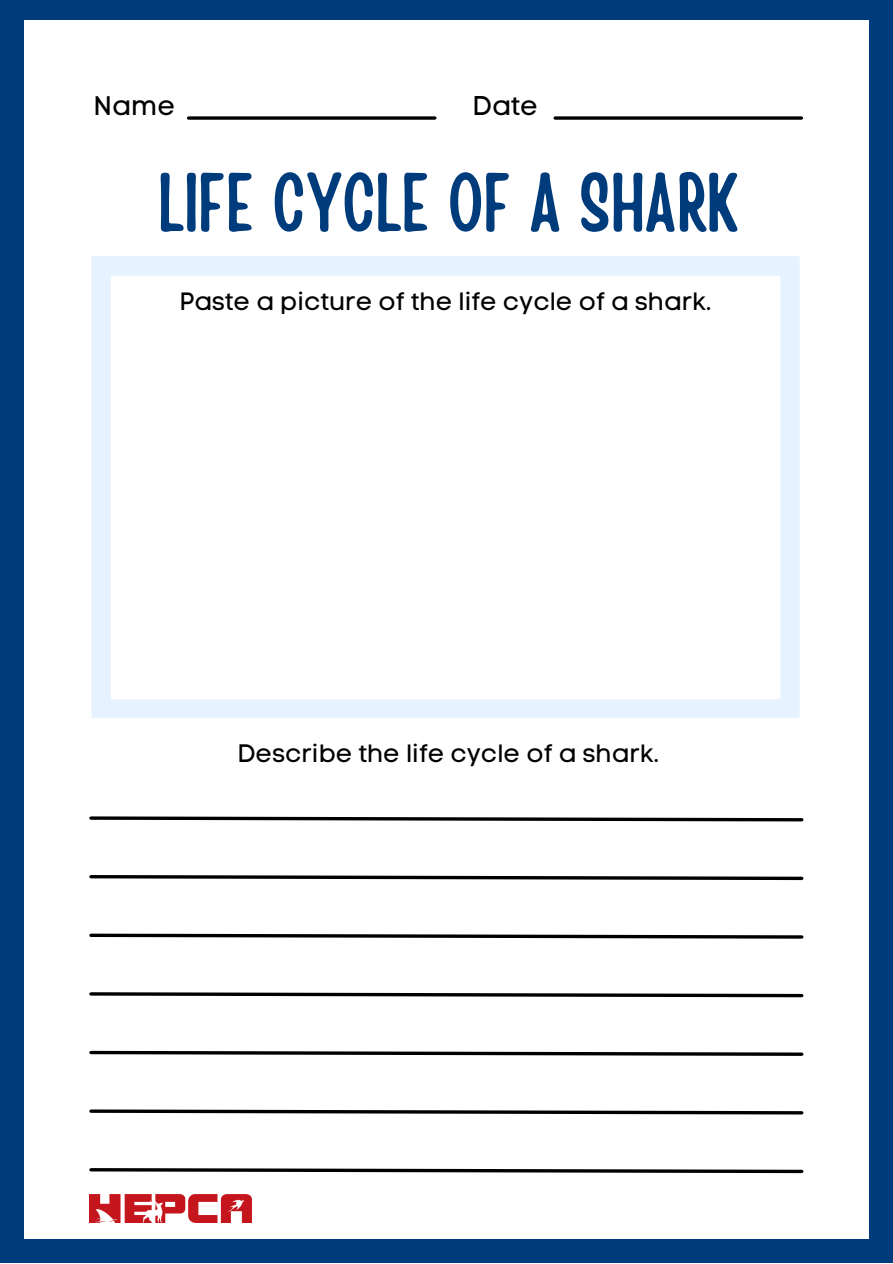
<style>
.page{position:relative;width:893px;height:1264px;background:#fff}
.page>*{position:absolute;margin:0;border:0;box-sizing:border-box;transform-origin:0 0}
.t1{font:82.5px "Handy Casual Condensed";color:#003c7b}
.t2{font:26.85px "Code Pro Normal LC";color:#000}
.t3{font:25.05px "Code Pro Normal LC";color:#000}
</style>
<div class="page">
<div style="left:0;top:0;width:892px;height:1262px;background:#003c7b"></div>
<div style="left:24px;top:20px;width:844px;height:1219px;background:#fff"></div>
<svg style="left:188px;top:116px;width:247px;height:4px"></svg>
<svg style="left:89px;top:875px;width:715px;height:6px"></svg>
<svg style="left:89px;top:816px;width:715px;height:6px"></svg>
<svg style="left:89px;top:933px;width:715px;height:6px"></svg>
<svg style="left:89px;top:992px;width:715px;height:6px"></svg>
<svg style="left:89px;top:1050px;width:715px;height:6px"></svg>
<svg style="left:89px;top:1109px;width:715px;height:6px"></svg>
<svg style="left:89px;top:1168px;width:715px;height:6px"></svg>
<svg style="left:555px;top:116px;width:246px;height:4px"></svg>
<svg style="left:91px;top:256px;width:708px;height:462px"></svg>
<img style="left:89px;top:1194px;width:162px;height:28px">
<p class="t2" style="left:94px;top:89px;width:83px">Name</p>
<p class="t2" style="left:472px;top:89px;width:67px">Date</p>
<h1 class="t1" style="left:158px;top:148px;width:581px">LIFE CYCLE OF A SHARK</h1>
<p class="t3" style="left:179px;top:286px;width:533px">Paste a picture of the life cycle of a shark.</p>
<p class="t3" style="left:237px;top:738px;width:423px">Describe the life cycle of a shark.</p>
</div>
